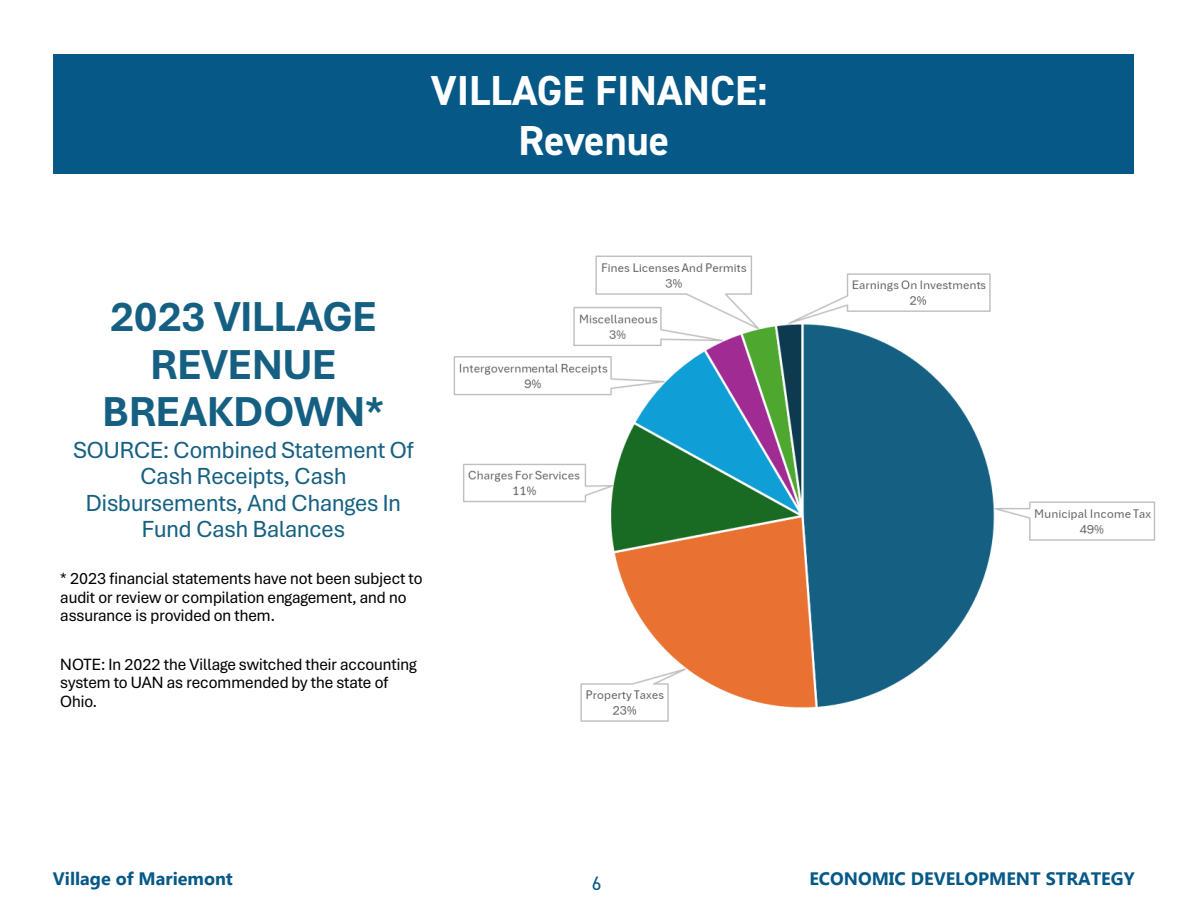
<style>
.page{position:relative;width:1188px;height:918px;background:#fff}
.page>*{position:absolute;margin:0;border:0;box-sizing:border-box;transform-origin:0 0}
.t1{font:700 44.1px/47.5px "Aptos Display";color:#156082;text-align:center}
.t2{font:700 42px/50.4px "DIN2014";color:#fff;text-align:center}
.t3{font:24.45px/26.4px "Aptos Display";color:#156082;text-align:center}
.t4{font:19.5px "DIN2014";color:#065987}
.t5{font:700 18px "Microsoft New Tai Lue";color:#065987}
.t6{font:17.25px/18.5px "Aptos Display";color:#000}
</style>
<div class="page">
<div style="left:54px;top:54px;width:1080px;height:120px;background:#065987"></div>
<img style="left:453px;top:255px;width:703px;height:467px">
<h2 class="t2" style="left:431px;top:65px;width:338px">VILLAGE FINANCE:<br>Revenue</h2>
<h1 class="t1" style="left:105px;top:291px;width:283px">2023 VILLAGE<br>REVENUE<br>BREAKDOWN*</h1>
<h3 class="t3" style="left:76px;top:436px;width:342px">SOURCE: Combined Statement Of<br>Cash Receipts, Cash<br>Disbursements, And Changes In<br>Fund Cash Balances</h3>
<p class="t6" style="left:62px;top:569px;width:364px">* 2023 financial statements have not been subject to audit or review or compilation engagement, and no assurance is provided on them.</p>
<p class="t6" style="left:62px;top:654px;width:358px">NOTE: In 2022 the Village switched their accounting system to UAN as recommended by the state of<br>Ohio.</p>
<h1 class="t1" style="left:252px;top:291px;width:23px">L</h1>
<p class="t6" style="left:60px;top:569px;width:364px">* 2023 financial statements have not been subject to audit or review or compilation engagement, and no assurance is provided on them.</p>
<p class="t6" style="left:60px;top:654px;width:358px">NOTE: In 2022 the Village switched their accounting system to UAN as recommended by the state of<br>Ohio.</p>
<p class="t5" style="left:53px;top:868px;width:182px">Village of Mariemont</p>
<p class="t4" style="left:592px;top:871px;width:11px">6</p>
<p class="t5" style="left:809px;top:868px;width:327px">ECONOMIC DEVELOPMENT STRATEGY</p>
</div>
